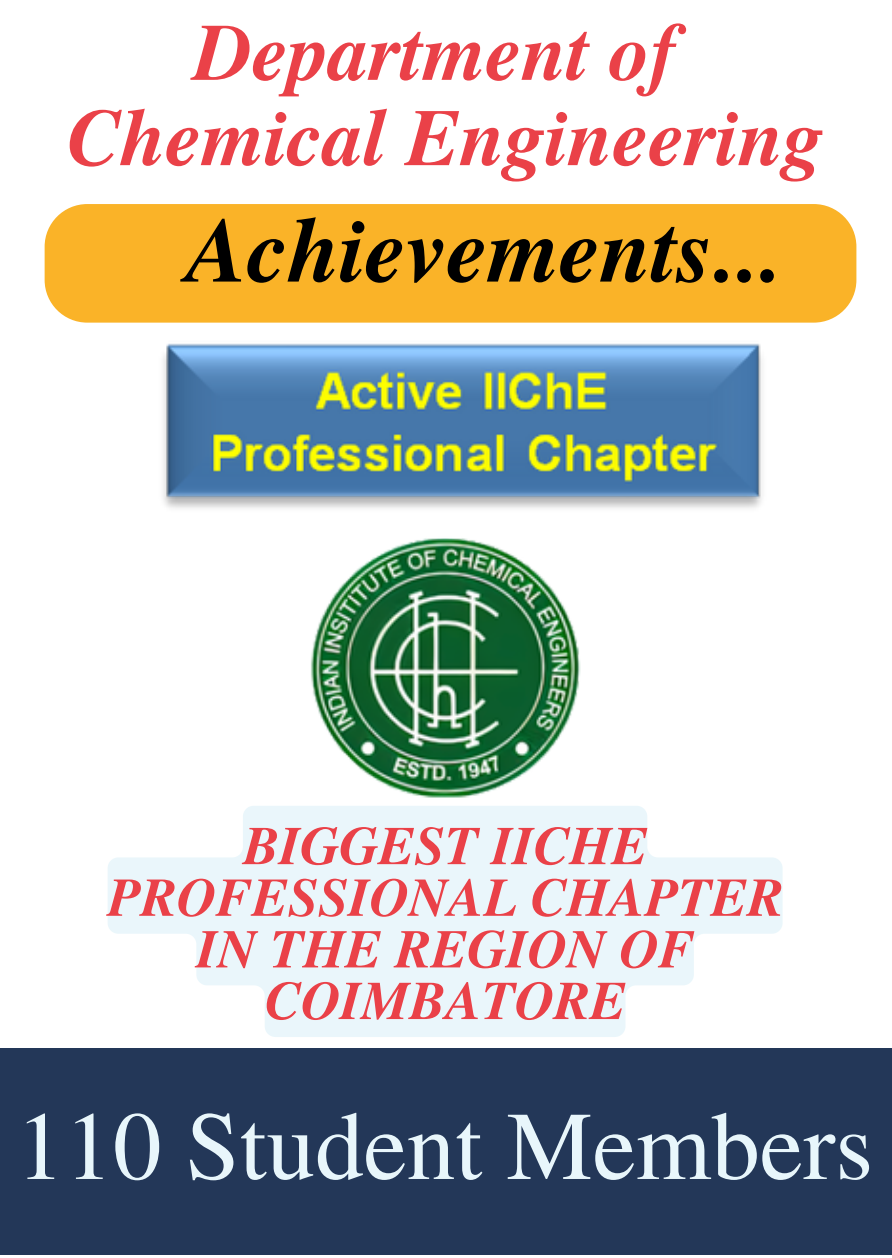
<style>
.page{position:relative;width:892px;height:1258px;background:#fff}
.page>*{position:absolute;margin:0;border:0;box-sizing:border-box;transform-origin:0 0}
.t1{font:96.9px "Te X Gyre Termes";color:#e8f6fb}
.t2{font:italic 700 92.1px "Te X Gyre Termes";color:#000}
.t3{font:italic 700 80.7px/85.2px "Te X Gyre Termes";color:#ea4148;text-align:center}
.t4{font:italic 700 54.3px/51.6px "Te X Gyre Termes";color:#ea4148;text-align:center}
</style>
<div class="page">
<div style="left:0;top:1048px;width:891px;height:207px;background:#233758"></div>
<div style="left:45px;top:204px;width:811px;height:119px;background:#fab328;border-radius:43px"></div>
<img style="left:311px;top:538px;width:270px;height:260px">
<img style="left:163px;top:343px;width:599px;height:165px">
<svg style="left:108px;top:806px;width:674px;height:231px;fill:#eaf6fb"></svg>
<h3 class="t3" style="left:67px;top:7px;width:758px">Department of<br>Chemical Engineering</h3>
<h2 class="t2" style="left:186px;top:182px;width:597px">Achievements...</h2>
<p class="t4" style="left:108px;top:818px;width:677px">BIGGEST IICHE<br>PROFESSIONAL CHAPTER<br>IN THE REGION OF<br>COIMBATORE</p>
<h1 class="t1" style="left:16px;top:1077px;width:858px">110 Student Members</h1>
</div>
